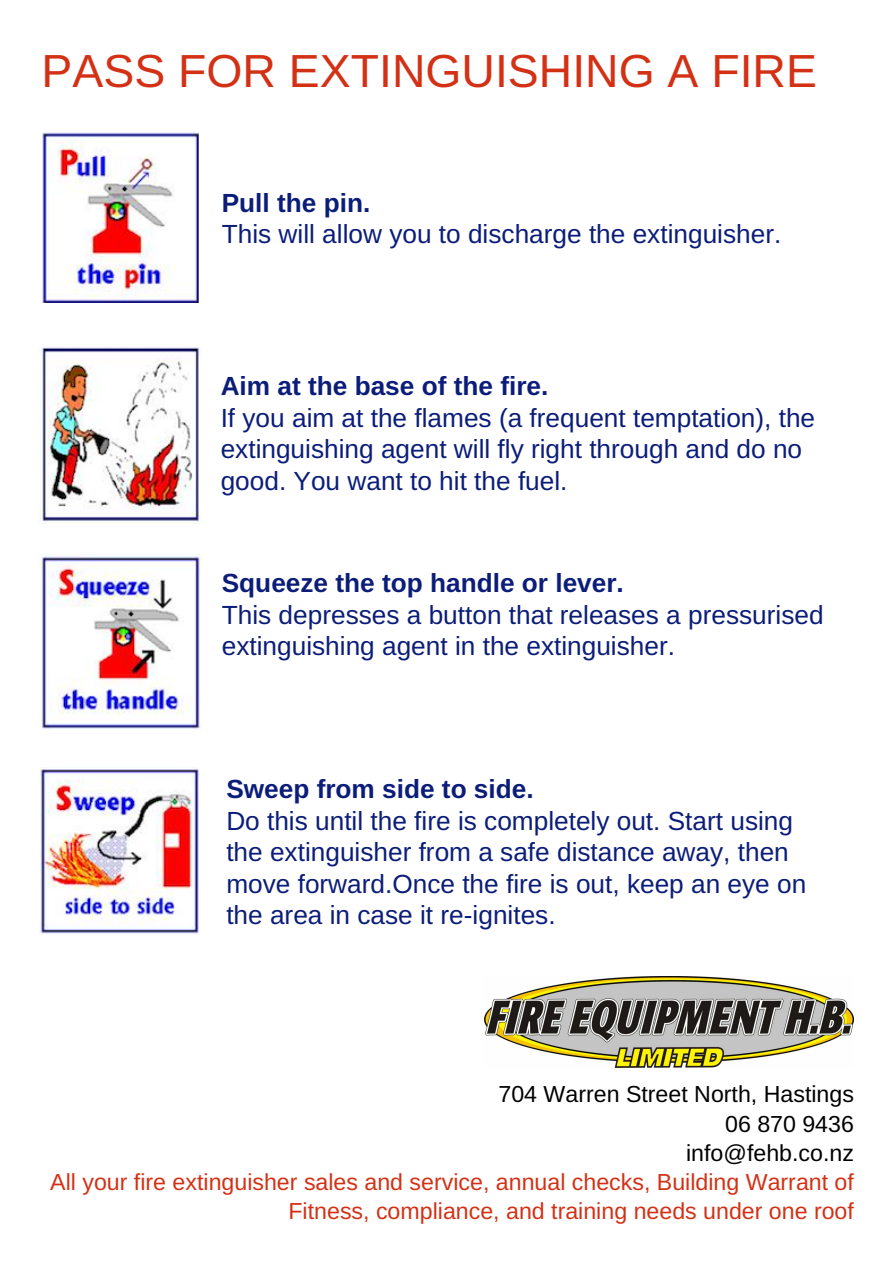
<style>
.page{position:relative;width:893px;height:1263px;background:#fff}
.page>*{position:absolute;margin:0;border:0;box-sizing:border-box;transform-origin:0 0}
.t1{font:46.35px "Arimo";color:#d33115}
.t2{font:26.25px/31.5px "Arimo";color:#0b1d79}
.t3{font:700 26.25px "Arimo";color:#0b1d79}
.t4{font:23.25px/29.2px "Arimo";color:#d33115;text-align:right}
.t5{font:23.25px/29.2px "Arimo";color:#000;text-align:right}
</style>
<div class="page">
<img style="left:39px;top:554px;width:163px;height:176px">
<img style="left:39px;top:768px;width:159px;height:166px">
<img style="left:39px;top:347px;width:163px;height:177px">
<img style="left:42px;top:132px;width:156px;height:171px">
<img style="left:484px;top:976px;width:369px;height:91px">
<h1 class="t1" style="left:42px;top:45px;width:777px">PASS FOR EXTINGUISHING A FIRE</h1>
<p class="t3" style="left:222px;top:188px;width:150px">Pull the pin.</p>
<p class="t2" style="left:222px;top:218px;width:561px">This will allow you to discharge the extinguisher.</p>
<p class="t3" style="left:221px;top:371px;width:329px">Aim at the base of the fire.</p>
<p class="t2" style="left:221px;top:402px;width:596px">If you aim at the flames (a frequent temptation), the extinguishing agent will fly right through and do no good. You want to hit the fuel.</p>
<p class="t3" style="left:222px;top:568px;width:404px">Squeeze the top handle or lever.</p>
<p class="t2" style="left:222px;top:599px;width:603px">This depresses a button that releases a pressurised extinguishing agent in the extinguisher.</p>
<p class="t3" style="left:226px;top:774px;width:309px">Sweep from side to side.</p>
<p class="t2" style="left:226px;top:805px;width:581px">Do this until the fire is completely out. Start using the extinguisher from a safe distance away, then move forward.Once the fire is out, keep an eye on the area in case it re-ignites.</p>
<p class="t5" style="left:498px;top:1080px;width:357px">704 Warren Street North, Hastings<br>06 870 9436<br>info@fehb.co.nz</p>
<p class="t4" style="left:50px;top:1167px;width:805px">All your fire extinguisher sales and service, annual checks, Building Warrant of<br>Fitness, compliance, and training needs under one roof</p>
</div>
